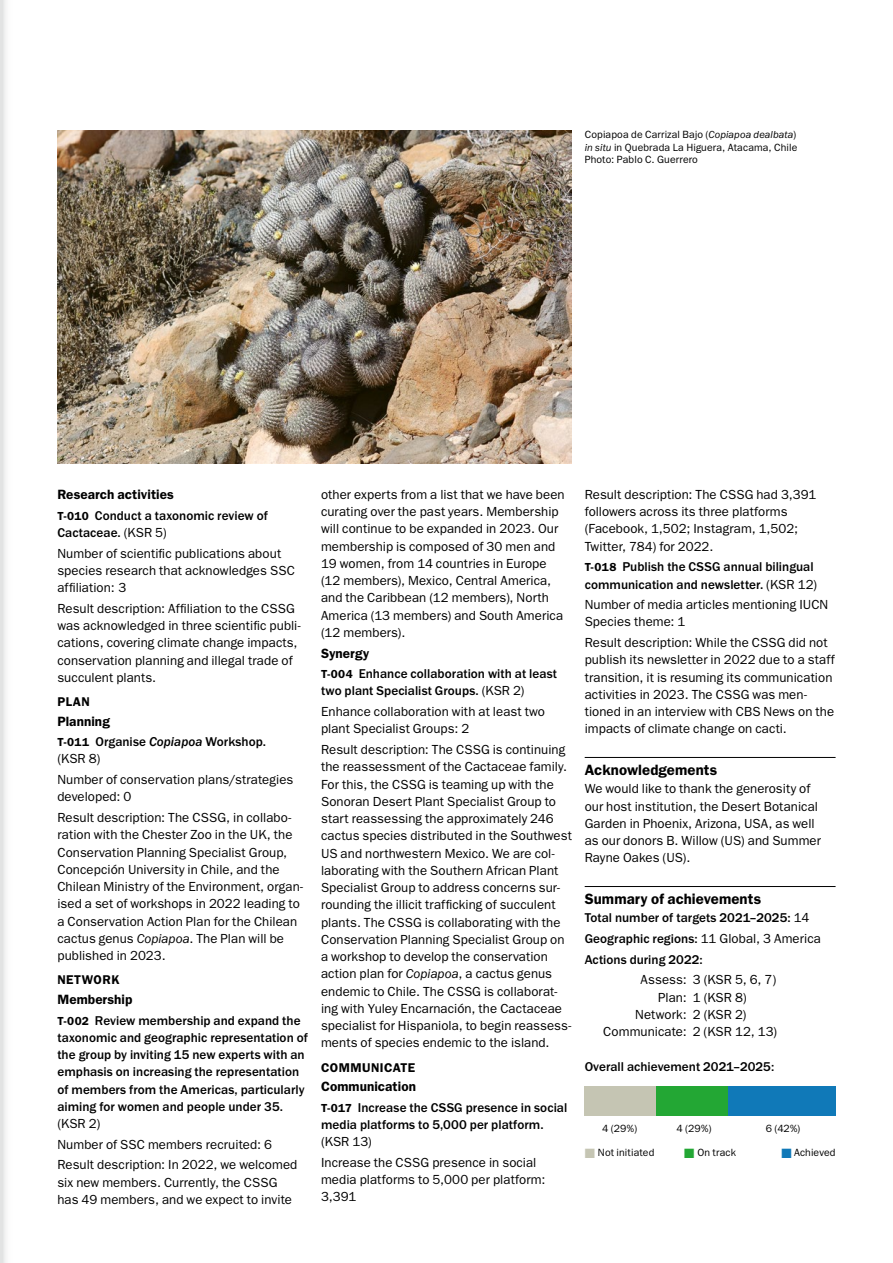
<style>
.page{position:relative;width:893px;height:1263px;background:#fff}
.page>*{position:absolute;margin:0;border:0;box-sizing:border-box;transform-origin:0 0}
.t1{font:600 15px "ITC Franklin Gothic Std";letter-spacing:.005em;color:#000}
.t2{font:600 13.5px "ITC Franklin Gothic Std";letter-spacing:.005em;color:#000}
.t3{font:13.2px/17.2px "ITC Franklin Gothic Std";letter-spacing:.005em;color:#000}
.t4{font:500 13.2px/17.2px "ITC Franklin Gothic Std";letter-spacing:.005em;color:#000}
.t5{font:600 12.75px "ITC Franklin Gothic Std";letter-spacing:.035em;color:#000}
.t6{font:10.5px/12.8px "ITC Franklin Gothic Std";letter-spacing:.015em;color:#000;text-align:justify}
.s1{font-style:italic}
.s2{font-weight:600;font-size:11.7px}
.s3{font-weight:400}
.s4{font-family:"ITC Franklin Gothic Std Med It";font-weight:400}
.s5{color:#c5c5b3}
.s6{color:#23a734}
.s7{color:#1079b8}
</style>
<div class="page">
<svg style="left:0;top:0;width:6px;height:1263px"></svg>
<hr style="left:585px;top:757px;width:251px;height:1px;background:#000">
<hr style="left:585px;top:886px;width:251px;height:1px;background:#000">
<div style="left:597px;top:1086px;width:185px;height:30px;background:#23a734"></div>
<div style="left:585px;top:1086px;width:71px;height:30px;background:#c5c5b3"></div>
<div style="left:728px;top:1086px;width:108px;height:30px;background:#1079b8"></div>
<img style="left:57px;top:131px;width:515px;height:333px">
<p class="t6" style="left:585px;top:128px;width:214px">Copiapoa de Carrizal Bajo (<span class="s1">Copiapoa dealbata</span>) <span class="s1">in situ</span> in Quebrada La Higuera, Atacama, Chile Photo: Pablo C. Guerrero</p>
<p class="t2" style="left:57px;top:486px;width:118px">Research activities</p>
<p class="t4" style="left:57px;top:507px;width:212px"><span class="s2">T-010</span> Conduct a taxonomic review of<br>Cactaceae. <span class="s3">(KSR 5)</span></p>
<p class="t3" style="left:57px;top:545px;width:239px">Number of scientific publications about species research that acknowledges SSC affiliation: 3</p>
<p class="t3" style="left:57px;top:600px;width:245px">Result description: Affiliation to the CSSG was acknowledged in three scientific publi&shy;cations, covering climate change impacts, conservation planning and illegal trade of succulent plants.</p>
<p class="t5" style="left:57px;top:694px;width:34px">PLAN</p>
<p class="t2" style="left:57px;top:713px;width:54px">Planning</p>
<p class="t4" style="left:57px;top:733px;width:210px"><span class="s2">T-011</span> Organise <span class="s4">Copiapoa</span> Workshop. <span class="s3">(KSR 8)</span></p>
<p class="t3" style="left:57px;top:771px;width:237px">Number of conservation plans/strategies developed: 0</p>
<p class="t3" style="left:57px;top:809px;width:247px">Result description: The CSSG, in collabo&shy;ration with the Chester Zoo in the UK, the Conservation Planning Specialist Group, Concepción University in Chile, and the Chilean Ministry of the Environment, organ&shy;ised a set of workshops in 2022 leading to a Conservation Action Plan for the Chilean cactus genus <span class="s1">Copiapoa</span>. The Plan will be published in 2023.</p>
<p class="t5" style="left:57px;top:972px;width:64px">NETWORK</p>
<p class="t2" style="left:57px;top:991px;width:76px">Membership</p>
<p class="t4" style="left:57px;top:1012px;width:252px"><span class="s2">T-002</span> Review membership and expand the taxonomic and geographic representation of the group by inviting 15 new experts with an emphasis on increasing the representation of members from the Americas, particularly aiming for women and people under 35.</p>
<p class="t3" style="left:57px;top:1113px;width:241px;line-height:20.7px">(KSR 2)<br>Number of SSC members recruited: 6<br>Result description: In 2022, we welcomed</p>
<p class="t3" style="left:57px;top:1173px;width:236px">six new members. Currently, the CSSG has 49 members, and we expect to invite</p>
<p class="t3" style="left:321px;top:486px;width:245px">other experts from a list that we have been curating over the past years. Membership will continue to be expanded in 2023. Our membership is composed of 30 men and 19 women, from 14 countries in Europe (12 members), Mexico, Central America, and the Caribbean (12 members), North America (13 members) and South America (12 members).</p>
<p class="t2" style="left:321px;top:645px;width:50px">Synergy</p>
<p class="t4" style="left:321px;top:665px;width:237px"><span class="s2">T-004</span> Enhance collaboration with at least two plant Specialist Groups. <span class="s3">(KSR 2)</span></p>
<p class="t3" style="left:321px;top:703px;width:226px">Enhance collaboration with at least two plant Specialist Groups: 2</p>
<p class="t3" style="left:321px;top:741px;width:252px">Result description: The CSSG is continuing the reassessment of the Cactaceae family.<br>For this, the CSSG is teaming up with the Sonoran Desert Plant Specialist Group to start reassessing the approximately 246 cactus species distributed in the Southwest US and northwestern Mexico. We are col&shy;laborating with the Southern African Plant Specialist Group to address concerns sur&shy;rounding the illicit trafficking of succulent plants. The CSSG is collaborating with the Conservation Planning Specialist Group on a workshop to develop the conservation action plan for <span class="s1">Copiapoa</span>, a cactus genus endemic to Chile. The CSSG is collaborat&shy;ing with Yuley Encarnación, the Cactaceae specialist for Hispaniola, to begin reassess&shy;ments of species endemic to the island.</p>
<p class="t5" style="left:321px;top:1060px;width:96px">COMMUNICATE</p>
<p class="t2" style="left:321px;top:1078px;width:96px">Communication</p>
<p class="t4" style="left:321px;top:1099px;width:248px"><span class="s2">T-017</span> Increase the CSSG presence in social media platforms to 5,000 per platform.</p>
<p class="t3" style="left:321px;top:1131px;width:217px;line-height:20.7px">(KSR 13)<br>Increase the CSSG presence in social</p>
<p class="t3" style="left:321px;top:1171px;width:226px">media platforms to 5,000 per platform:<br>3,391</p>
<p class="t3" style="left:585px;top:486px;width:233px">Result description: The CSSG had 3,391 followers across its three platforms (Facebook, 1,502; Instagram, 1,502; Twitter, 784) for 2022.</p>
<p class="t4" style="left:585px;top:558px;width:234px"><span class="s2">T-018</span> Publish the CSSG annual bilingual communication and newsletter. <span class="s3">(KSR 12)</span></p>
<p class="t3" style="left:585px;top:596px;width:245px">Number of media articles mentioning IUCN<br>Species theme: 1</p>
<p class="t3" style="left:585px;top:634px;width:252px">Result description: While the CSSG did not publish its newsletter in 2022 due to a staff transition, it is resuming its communication activities in 2023. The CSSG was men&shy;tioned in an interview with CBS News on the impacts of climate change on cacti.</p>
<p class="t1" style="left:585px;top:761px;width:134px">Acknowledgements</p>
<p class="t3" style="left:585px;top:780px;width:238px">We would like to thank the generosity of our host institution, the Desert Botanical Garden in Phoenix, Arizona, USA, as well as our donors B. Willow (US) and Summer Rayne Oakes (US).</p>
<p class="t1" style="left:585px;top:890px;width:178px">Summary of achievements</p>
<p class="t4" style="left:585px;top:908px;width:238px;line-height:20.7px">Total number of targets 2021–2025: <span class="s3">14<br></span>Geographic regions: <span class="s3">11 Global, 3 America<br></span>Actions during 2022:</p>
<p class="t3" style="left:641px;top:971px;width:137px">Assess: 3 (KSR 5, 6, 7)</p>
<p class="t3" style="left:658px;top:989px;width:90px">Plan: 1 (KSR 8)</p>
<p class="t3" style="left:635px;top:1006px;width:113px">Network: 2 (KSR 2)</p>
<p class="t3" style="left:603px;top:1023px;width:176px">Communicate: 2 (KSR 12, 13)</p>
<p class="t4" style="left:585px;top:1058px;width:191px">Overall achievement 2021–2025:</p>
<p class="t6" style="left:602px;top:1122px;width:36px">4 (29%)</p>
<p class="t6" style="left:677px;top:1122px;width:36px">4 (29%)</p>
<p class="t6" style="left:766px;top:1122px;width:36px">6 (42%)</p>
<p class="t6" style="left:585px;top:1146px;width:71px"><span class="s5">■</span> Not initiated</p>
<p class="t6" style="left:684px;top:1146px;width:53px"><span class="s6">■</span> On track</p>
<p class="t6" style="left:781px;top:1146px;width:56px"><span class="s7">■</span> Achieved</p>
</div>
